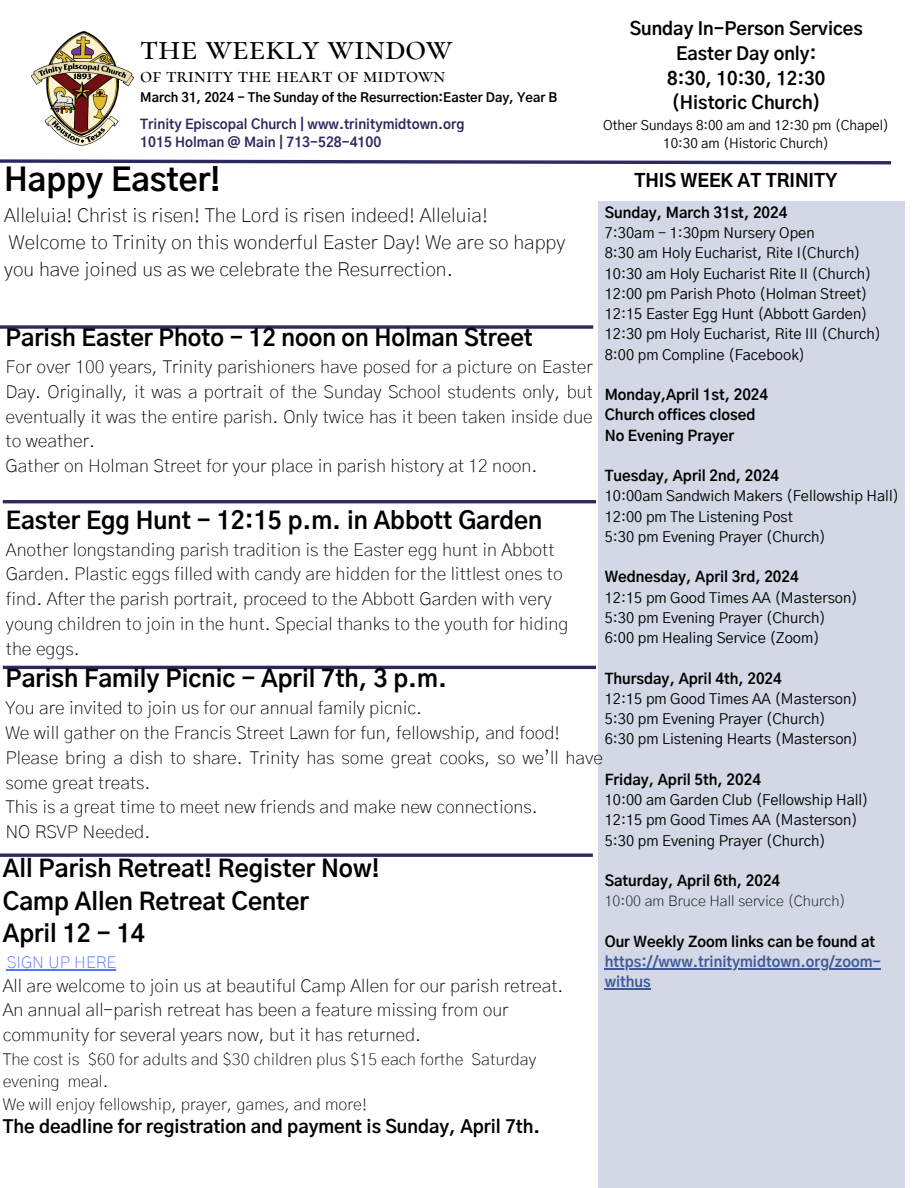
<style>
.page{position:relative;width:918px;height:1188px;background:#fff}
.page>*{position:absolute;margin:0;border:0;box-sizing:border-box;transform-origin:0 0}
.t1{font:500 36px "Cormorant SC";color:#000}
.t2{font:700 32.1px "Gothic A1";color:#000}
.t3{font:700 24px/32.7px "Gothic A1";color:#000}
.t4{font:700 23.1px "Gothic A1";color:#000}
.t5{font:500 21px "Cormorant SC";color:#000}
.t6{font:200 19.5px/27px "Gothic A1";color:#000}
.t7{font:200 18px/24.8px "Gothic A1";color:#000}
.t8{font:700 18px/24.8px "Gothic A1";color:#000;text-align:center}
.t9{font:800 18px "Gothic A1";color:#000}
.t10{font:200 16.5px/22.5px "Gothic A1";color:#000}
.t11{font:200 16.5px "Gothic A1";color:#5271ff}
.t12{font:14.7px/20.2px "Gothic A1";color:#000}
.t13{font:700 14.7px/20.2px "Gothic A1";color:#000}
.t14{font:200 14.7px/20.2px "Gothic A1";color:#000}
.t15{font:700 14.7px/20.2px "Gothic A1";color:#3d5a98}
.t16{font:700 13.5px/18px "Gothic A1";color:#2b295d}
.t17{font:13.5px/18px "Gothic A1";color:#000;text-align:center}
.t18{font:700 12.75px "Gothic A1";color:#000}
.s1{font-weight:700}
</style>
<div class="page">
<div style="left:598px;top:201px;width:307px;height:987px;background:#d4d7e5"></div>
<img style="left:30px;top:31px;width:104px;height:115px">
<svg style="left:0;top:159px;width:891px;height:6px"></svg>
<hr style="left:3px;top:666px;width:593px;height:3px;background:#2b295d">
<hr style="left:605px;top:968px;width:276px;height:1px;background:#3d5a98">
<hr style="left:605px;top:988px;width:46px;height:2px;background:#3d5a98">
<hr style="left:3px;top:500px;width:593px;height:3px;background:#2b295d">
<hr style="left:0;top:854px;width:593px;height:3px;background:#2b295d">
<hr style="left:7px;top:969px;width:109px;height:1px;background:#5271ff">
<svg style="left:0;top:325px;width:593px;height:4px;background:#4b4975"></svg>
<h6 class="t1" style="left:140px;top:25px;width:314px">the weekly window</h6>
<h6 class="t5" style="left:140px;top:63px;width:307px">of trinity the heart of midtown</h6>
<h6 class="t18" style="left:140px;top:92px;width:419px">March 31, 2024 - The Sunday of the Resurrection:Easter Day, Year B</h6>
<h6 class="t16" style="left:140px;top:116px;width:326px">Trinity Episcopal Church | www.trinitymidtown.org<br>1015 Holman @ Main | 713-528-4100</h6>
<h5 class="t8" style="left:630px;top:17px;width:235px">Sunday In-Person Services<br>Easter Day only:<br>8:30, 10:30, 12:30 (Historic Church)</h5>
<h5 class="t17" style="left:603px;top:117px;width:287px">Other Sundays 8:00 am and 12:30 pm (Chapel)<br>10:30 am (Historic Church)</h5>
<h4 class="t2" style="left:4px;top:166px;width:218px">Happy Easter!</h4>
<h4 class="t6" style="left:4px;top:203px;width:563px">Alleluia! Christ is risen! The Lord is risen indeed! Alleluia!<br>Welcome to Trinity on this wonderful Easter Day! We are so happy you have joined us as we celebrate the Resurrection.</h4>
<h6 class="t9" style="left:634px;top:173px;width:205px">THIS WEEK AT TRINITY</h6>
<p class="t12" style="left:605px;top:203px;width:278px"><span class="s1">Sunday, March 31st, 2024<br></span>7:30am - 1:30pm Nursery Open<br>8:30 am Holy Eucharist, Rite I(Church)<br>10:30 am Holy Eucharist Rite II (Church)<br>12:00 pm Parish Photo (Holman Street)<br>12:15 Easter Egg Hunt (Abbott Garden)<br>12:30 pm Holy Eucharist, Rite III (Church)<br>8:00 pm Compline (Facebook)</p>
<h1 class="t13" style="left:605px;top:386px;width:165px">Monday,April 1st, 2024<br>Church offices closed<br>No Evening Prayer</h1>
<p class="t12" style="left:605px;top:467px;width:296px"><span class="s1">Tuesday, April 2nd, 2024<br></span>10:00am Sandwich Makers (Fellowship Hall)<br>12:00 pm The Listening Post<br>5:30 pm Evening Prayer (Church)</p>
<h5 class="t12" style="left:605px;top:568px;width:255px"><span class="s1">Wednesday, April 3rd, 2024<br></span>12:15 pm Good Times AA (Masterson)<br>5:30 pm Evening Prayer (Church)<br>6:00 pm Healing Service (Zoom)</h5>
<h3 class="t12" style="left:605px;top:669px;width:255px"><span class="s1">Thursday, April 4th, 2024<br></span>12:15 pm Good Times AA (Masterson)<br>5:30 pm Evening Prayer (Church)<br>6:30 pm Listening Hearts (Masterson)</h3>
<h2 class="t12" style="left:605px;top:770px;width:265px"><span class="s1">Friday, April 5th, 2024<br></span>10:00 am Garden Club (Fellowship Hall)<br>12:15 pm Good Times AA (Masterson)<br>5:30 pm Evening Prayer (Church)</h2>
<h6 class="t14" style="left:605px;top:872px;width:243px"><span class="s1">Saturday, April 6th, 2024<br></span>10:00 am Bruce Hall service (Church)</h6>
<h5 class="t13" style="left:605px;top:932px;width:272px">Our Weekly Zoom links can be found at</h5>
<h6 class="t15" style="left:605px;top:953px;width:278px">https://www.trinitymidtown.org/zoom&shy;withus</h6>
<p class="t4" style="left:6px;top:328px;width:529px">Parish Easter Photo - 12 noon on Holman Street</p>
<p class="t7" style="left:6px;top:355px;width:589px">For over 100 years, Trinity parishioners have posed for a picture on Easter Day. Originally, it was a portrait of the Sunday School students only, but eventually it was the entire parish. Only twice has it been taken inside due to weather.<br>Gather on Holman Street for your place in parish history at 12 noon.</p>
<h4 class="t3" style="left:6px;top:505px;width:538px">Easter Egg Hunt - 12:15 p.m. in Abbott Garden</h4>
<h4 class="t7" style="left:6px;top:538px;width:564px">Another longstanding parish tradition is the Easter egg hunt in Abbott Garden. Plastic eggs filled with candy are hidden for the littlest ones to find. After the parish portrait, proceed to the Abbott Garden with very young children to join in the hunt. Special thanks to the youth for hiding the eggs.</h4>
<h4 class="t3" style="left:5px;top:664px;width:443px">Parish Family Picnic - April 7th, 3 p.m.</h4>
<h4 class="t7" style="left:5px;top:697px;width:599px">You are invited to join us for our annual family picnic.<br>We will gather on the Francis Street Lawn for fun, fellowship, and food!<br>Please bring a dish to share. Trinity has some great cooks, so we’ll have some great treats.<br>This is a great time to meet new friends and make new connections.<br>NO RSVP Needed.</h4>
<h4 class="t3" style="left:3px;top:854px;width:378px">All Parish Retreat! Register Now!<br>Camp Allen Retreat Center<br>April 12 - 14</h4>
<h4 class="t11" style="left:7px;top:955px;width:111px">SIGN UP HERE</h4>
<h4 class="t7" style="left:3px;top:974px;width:562px">All are welcome to join us at beautiful Camp Allen for our parish retreat.<br>An annual all-parish retreat has been a feature missing from our community for several years now, but it has returned.</h4>
<h4 class="t10" style="left:3px;top:1049px;width:535px">The cost is $60 for adults and $30 children plus $15 each forthe Saturday evening meal.<br>We will enjoy fellowship, prayer, games, and more!</h4>
<h4 class="t8" style="left:3px;top:1116px;width:539px">The deadline for registration and payment is Sunday, April 7th.</h4>
</div>
